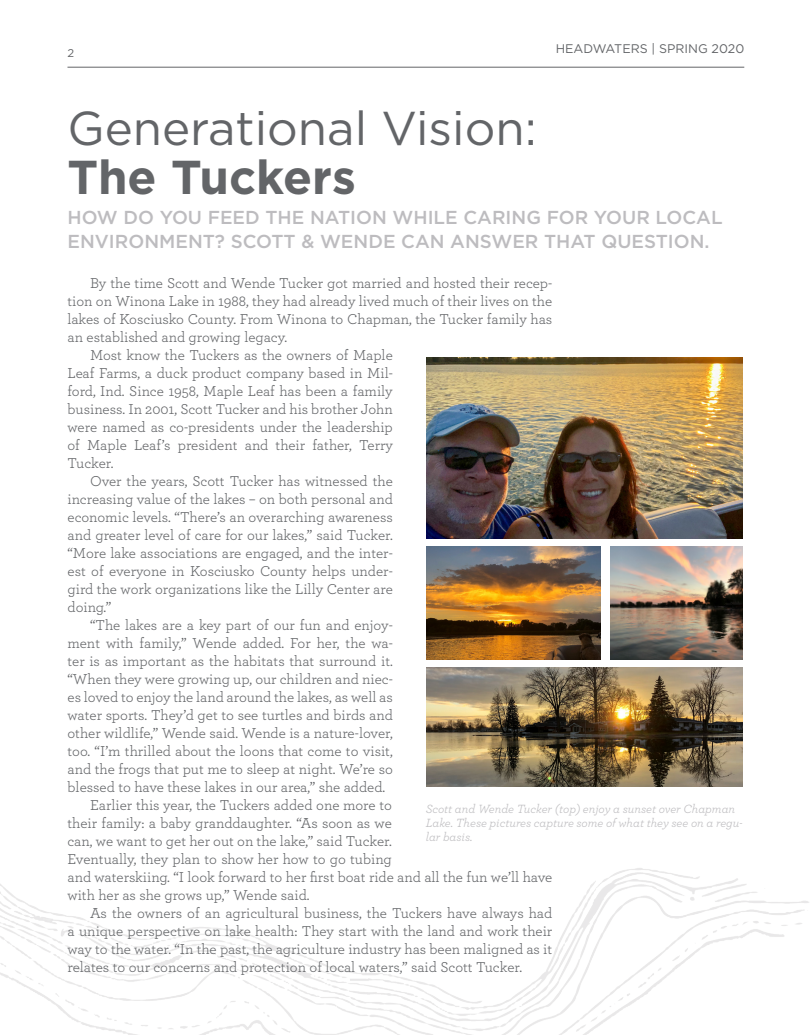
<style>
.page{position:relative;width:810px;height:1035px;background:#fff}
.page>*{position:absolute;margin:0;border:0;box-sizing:border-box;transform-origin:0 0}
.t1{font:47.5px "Gotham";color:#636568}
.t2{font:700 47.5px "Gotham";color:#636568}
.t3{font:500 18.75px "Gotham";color:#bdbcbf}
.t4{font:15px/18px "Archer";color:#636568;text-align:justify}
.t5{font:italic 12.5px/13.8px "Archer";color:#bdbcbf}
.t6{font:12.5px "Gotham";color:#636568}
.t7{font:11.25px "Gotham";color:#636568}
</style>
<div class="page">
<hr style="left:68px;top:67px;width:676px;height:1px;background:#636568">
<img style="left:0;top:753px;width:809px;height:282px">
<img style="left:427px;top:358px;width:315px;height:181px">
<img style="left:611px;top:547px;width:131px;height:112px">
<img style="left:427px;top:547px;width:174px;height:112px">
<img style="left:427px;top:667px;width:315px;height:119px">
<p class="t7" style="left:68px;top:46px;width:8px">2</p>
<p class="t6" style="left:556px;top:40px;width:190px">HEADWATERS | SPRING 2020</p>
<p class="t1" style="left:68px;top:98px;width:471px">Generational Vision:</p>
<p class="t2" style="left:68px;top:146px;width:290px">The Tuckers</p>
<p class="t3" style="left:68px;top:205px;width:657px">HOW DO YOU FEED THE NATION WHILE CARING FOR YOUR LOCAL</p>
<p class="t3" style="left:68px;top:229px;width:644px">ENVIRONMENT? SCOTT &amp; WENDE CAN ANSWER THAT QUESTION.</p>
<p class="t4" style="left:68px;top:274px;width:486px;text-indent:22px">By the time Scott and Wende Tucker got married and hosted their recep&shy;tion on Winona Lake in 1988, they had already lived much of their lives on the lakes of Kosciusko County. From Winona to Chapman, the Tucker family has an established and growing legacy.</p>
<p class="t4" style="left:68px;top:346px;width:327px;text-indent:22px">Most know the Tuckers as the owners of Maple Leaf Farms, a duck product company based in Mil&shy;ford, Ind. Since 1958, Maple Leaf has been a family business. In 2001, Scott Tucker and his brother John were named as co-presidents under the leadership of Maple Leaf’s president and their father, Terry Tucker.</p>
<p class="t4" style="left:68px;top:472px;width:327px;text-indent:22px">Over the years, Scott Tucker has witnessed the increasing value of the lakes – on both personal and economic levels. “There’s an overarching awareness and greater level of care for our lakes,” said Tucker. “More lake associations are engaged, and the inter&shy;est of everyone in Kosciusko County helps under&shy;gird the work organizations like the Lilly Center are doing.”</p>
<p class="t4" style="left:68px;top:616px;width:327px;text-indent:22px">“The lakes are a key part of our fun and enjoy&shy;ment with family,” Wende added. For her, the wa&shy;ter is as important as the habitats that surround it. “When they were growing up, our children and niec&shy;es loved to enjoy the land around the lakes, as well as water sports. They’d get to see turtles and birds and other wildlife,” Wende said. Wende is a nature-lover, too. “I’m thrilled about the loons that come to visit, and the frogs that put me to sleep at night. We’re so blessed to have these lakes in our area,” she added.</p>
<p class="t4" style="left:68px;top:796px;width:486px;text-align:left;text-indent:22px">Earlier this year, the Tuckers added one more to<br>their family: a baby granddaughter. “As soon as we<br>can, we want to get her out on the lake,” said Tucker.<br>Eventually, they plan to show her how to go tubing<br>and waterskiing. “I look forward to her first boat ride and all the fun we’ll have with her as she grows up,” Wende said.</p>
<p class="t4" style="left:68px;top:904px;width:486px;text-indent:22px">As the owners of an agricultural business, the Tuckers have always had a unique perspective on lake health: They start with the land and work their way to the water. “In the past, the agriculture industry has been maligned as it relates to our concerns and protection of local waters,” said Scott Tucker.</p>
<p class="t5" style="left:426px;top:801px;width:318px">Scott and Wende Tucker (top) enjoy a sunset over Chapman<br>Lake. These pictures capture some of what they see on a regu&shy;lar basis.</p>
</div>
